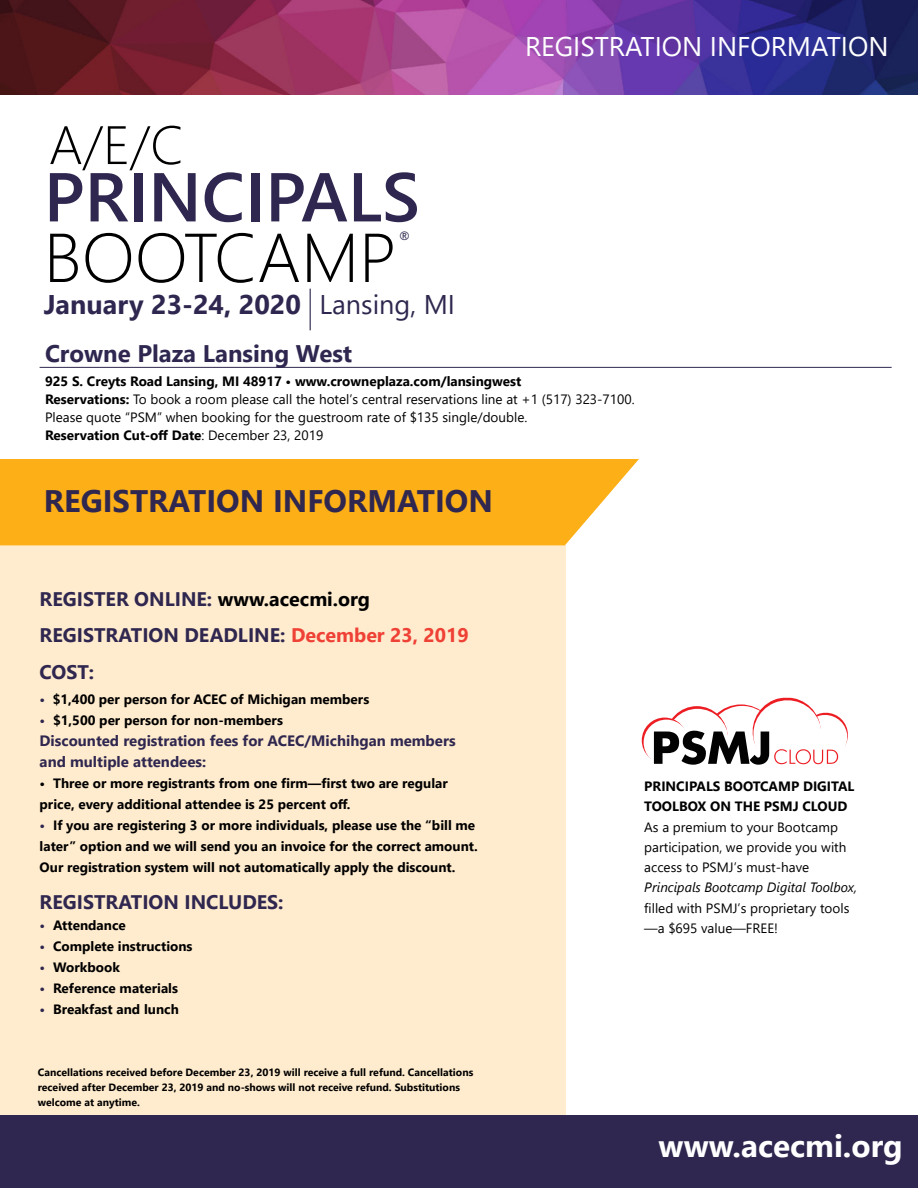
<style>
.page{position:relative;width:918px;height:1188px;background:#fff}
.page>*{position:absolute;margin:0;border:0;box-sizing:border-box;transform-origin:0 0}
.t1{font:600 69px "Segoe UI";color:#2f274f}
.t2{font:300 69px "Segoe UI";color:#000}
.t3{font:300 54px "Segoe UI";color:#000}
.t4{font:700 31.5px "Segoe UI";color:#fff}
.t5{font:700 31.05px "Segoe UI";color:#2f274f}
.t6{font:700 27px "Segoe UI";color:#2f274f}
.t7{font:27px "Segoe UI";color:#fff}
.t8{font:700 24px "Segoe UI";color:#2f274f}
.t9{font:700 19.65px/36.6px "Segoe UI";color:#2f274f}
.t10{font:700 15px/21px "Segoe UI";color:#2f274f}
.t11{font:15px "Segoe UI";color:#2f274f}
.t12{font:700 13.5px/21px "Segoe UI";color:#000}
.t13{font:13.5px/18px "Segoe UI";color:#000}
.t14{font:italic 13.5px "Segoe UI";color:#000}
.t15{font:700 10.5px/15px "Segoe UI";color:#000}
.s1{font-weight:400}
.s2{font-weight:700}
.s3{color:#000}
.s4{color:#ef4135}
.s5{color:#2f274f}
</style>
<div class="page">
<div style="left:0;top:545px;width:565px;height:571px;background:#ffecce"></div>
<img style="left:0;top:0;width:918px;height:94px">
<hr style="left:40px;top:367px;width:852px;height:1px;background:#2f274f">
<hr style="left:310px;top:289px;width:1px;height:41px;background:#2f274f">
<div style="left:0;top:459px;width:639px;height:86px;background:#fcaf17"></div>
<svg style="left:642px;top:718px;width:45px;height:45px"></svg>
<div style="left:644px;top:720px;width:45px;height:45px;background:#fff;border-radius:50%"></div>
<svg style="left:654px;top:697px;width:194px;height:68px"></svg>
<div style="left:0;top:1116px;width:918px;height:72px;background:#2f274f"></div>
<h2 class="t3" style="left:49px;top:94px;width:137px">A/E/C</h2>
<h1 class="t1" style="left:44px;top:132px;width:378px">PRINCIPALS</h1>
<h1 class="t2" style="left:44px;top:192px;width:355px">BOOTCAMP</h1>
<p class="t11" style="left:398px;top:223px;width:15px">®</p>
<h3 class="t6" style="left:44px;top:279px;width:413px">January 23-24, 2020 <span class="s1">Lansing, MI</span></h3>
<h3 class="t7" style="left:525px;top:21px;width:365px">REGISTRATION INFORMATION</h3>
<h3 class="t8" style="left:45px;top:331px;width:309px">Crowne Plaza Lansing West</h3>
<p class="t13" style="left:45px;top:371px;width:591px"><span class="s2">925 S. Creyts Road Lansing, MI 48917 • www.crowneplaza.com/lansingwest<br>Reservations:</span> To book a room please call the hotel’s central reservations line at +1 (517) 323-7100.<br>Please quote “PSM” when booking for the guestroom rate of $135 single/double.<br><span class="s2">Reservation Cut-off Date</span>: December 23, 2019</p>
<h3 class="t5" style="left:44px;top:472px;width:451px">REGISTRATION INFORMATION</h3>
<h3 class="t9" style="left:40px;top:579px;width:431px">REGISTER ONLINE: <span class="s3">www.acecmi.org<br></span>REGISTRATION DEADLINE: <span class="s4">December 23, 2019<br></span>COST:</h3>
<p class="t12" style="left:40px;top:688px;width:331px"><span class="s5">•</span> $1,400 per person for ACEC of Michigan members</p>
<p class="t12" style="left:40px;top:709px;width:245px"><span class="s5">•</span> $1,500 per person for non-members</p>
<p class="t10" style="left:40px;top:729px;width:418px">Discounted registration fees for ACEC/Michihgan members and multiple attendees:</p>
<p class="t12" style="left:40px;top:772px;width:410px">• Three or more registrants from one firm—first two are regular price, every additional attendee is 25 percent off.</p>
<p class="t12" style="left:40px;top:814px;width:440px"><span class="s5">•</span> If you are registering 3 or more individuals, please use the “bill me later” option and we will send you an invoice for the correct amount.<br>Our registration system will not automatically apply the discount.</p>
<h3 class="t9" style="left:40px;top:882px;width:246px">REGISTRATION INCLUDES:</h3>
<p class="t12" style="left:40px;top:913px;width:88px"><span class="s5">•</span> Attendance</p>
<p class="t12" style="left:40px;top:934px;width:154px"><span class="s5">•</span> Complete instructions</p>
<p class="t12" style="left:40px;top:955px;width:82px"><span class="s5">•</span> Workbook</p>
<p class="t12" style="left:40px;top:976px;width:140px"><span class="s5">•</span> Reference materials</p>
<p class="t12" style="left:40px;top:997px;width:141px"><span class="s5">•</span> Breakfast and lunch</p>
<p class="t15" style="left:38px;top:1064px;width:437px">Cancellations received before December 23, 2019 will receive a full refund. Cancellations received after December 23, 2019 and no-shows will not receive refund. Substitutions welcome at anytime.</p>
<p class="t12" style="left:644px;top:775px;width:212px;line-height:20.2px">PRINCIPALS BOOTCAMP DIGITAL<br>TOOLBOX ON THE PSMJ CLOUD</p>
<p class="t13" style="left:644px;top:816px;width:204px;line-height:20.2px">As a premium to your Bootcamp participation, we provide you with access to PSMJ’s must-have</p>
<p class="t14" style="left:644px;top:875px;width:214px">Principals Bootcamp Digital Toolbox,</p>
<p class="t13" style="left:644px;top:896px;width:207px;line-height:20.2px">filled with PSMJ’s proprietary tools —a $695 value—FREE!</p>
<h3 class="t4" style="left:659px;top:1116px;width:246px">www.acecmi.org</h3>
</div>
